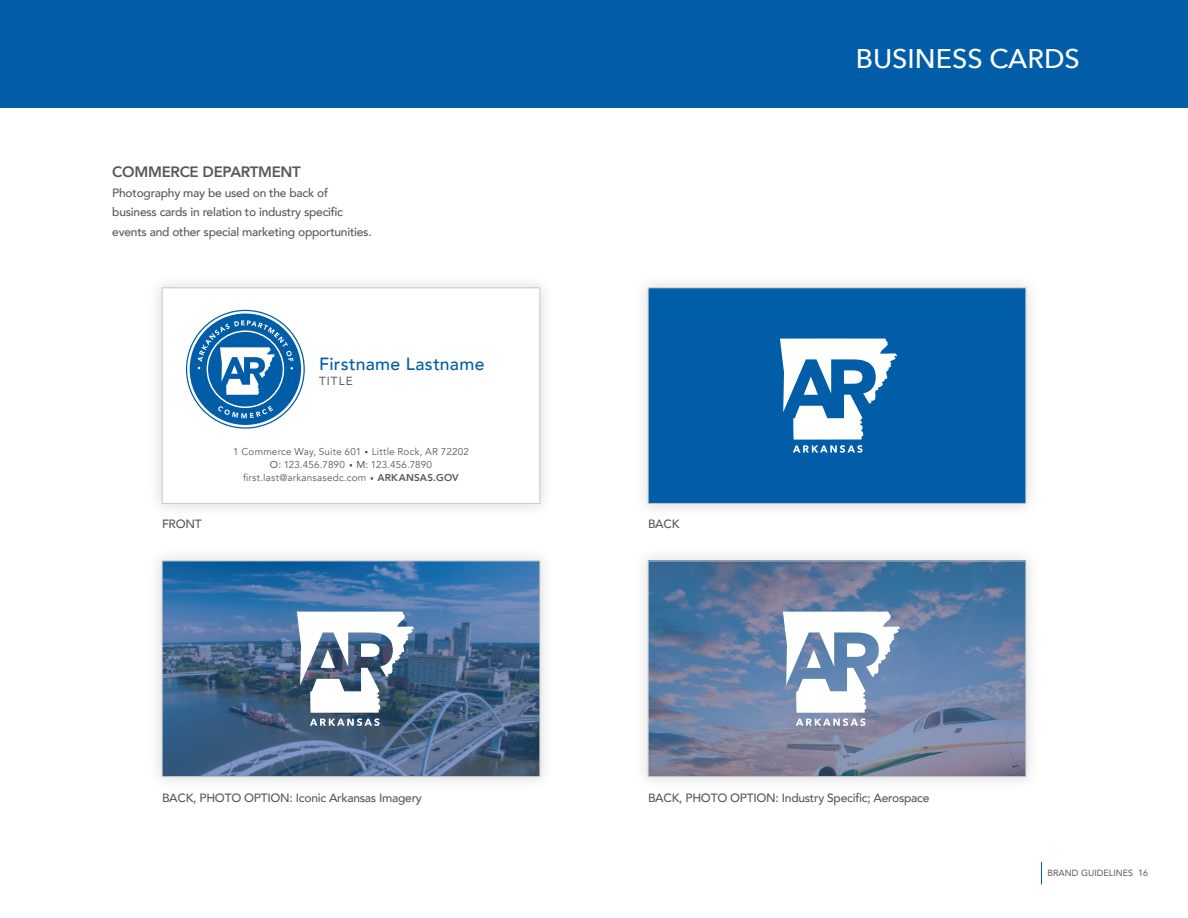
<style>
.page{position:relative;width:1188px;height:918px;background:#fff}
.page>*{position:absolute;margin:0;border:0;box-sizing:border-box;transform-origin:0 0}
.t1{font:500 27px "Avenir Next";color:#fff}
.t2{font:500 17.55px "Avenir";letter-spacing:.02em;color:#015da7}
.t3{font:800 15px "Avenir";letter-spacing:-.02em;color:#57585a}
.t4{font:500 12px/19.5px "Avenir";letter-spacing:-.02em;color:#57585a}
.t5{font:11.7px "Avenir";letter-spacing:.09em;color:#57585a}
.t6{font:9.9px/13.2px "Avenir";letter-spacing:.02em;color:#57585a;text-align:center}
.t7{font:9px "Avenir";color:#57585a}
.s1{font-weight:800}
.s2{font-style:inherit}
</style>
<div class="page">
<svg style="left:1041px;top:862px;width:1px;height:23px"></svg>
<div style="left:0;top:0;width:1188px;height:108px;background:#015da7"></div>
<div style="left:147px;top:273px;width:408px;height:246px;background:#f8f8f8"></div>
<div style="left:162px;top:288px;width:378px;height:215px;background:#fff"></div>
<svg style="left:186px;top:310px;width:119px;height:119px"></svg>
<div style="left:162px;top:288px;width:378px;height:216px;border:1px solid #c7c8ca"></div>
<div style="left:633px;top:546px;width:408px;height:246px;background:#f8f8f8"></div>
<img style="left:650px;top:563px;width:374px;height:212px">
<svg style="left:780px;top:611px;width:120px;height:115px"></svg>
<div style="left:648px;top:561px;width:378px;height:216px;border:1px solid #c7c8ca"></div>
<div style="left:147px;top:546px;width:408px;height:246px;background:#f8f8f8"></div>
<img style="left:164px;top:563px;width:136px;height:127px">
<img style="left:300px;top:563px;width:144px;height:126px">
<img style="left:444px;top:563px;width:94px;height:212px">
<img style="left:164px;top:690px;width:236px;height:85px">
<img style="left:400px;top:689px;width:51px;height:86px">
<svg style="left:297px;top:611px;width:117px;height:115px"></svg>
<div style="left:162px;top:561px;width:378px;height:216px;border:1px solid #c7c8ca"></div>
<div style="left:633px;top:273px;width:408px;height:246px;background:#f8f8f8"></div>
<div style="left:648px;top:288px;width:378px;height:215px;background:#015da7"></div>
<svg style="left:780px;top:338px;width:117px;height:115px"></svg>
<div style="left:648px;top:288px;width:378px;height:216px;border:1px solid #c7c8ca"></div>
<p class="t3" style="left:112px;top:160px;width:190px">COMMERCE DEPARTMENT</p>
<p class="t4" style="left:112px;top:182px;width:261px">Photography may be used on the back of business cards in relation to industry specific events and other special marketing opportunities.</p>
<h2 class="t2" style="left:319px;top:349px;width:167px">Firstname Lastname</h2>
<p class="t5" style="left:319px;top:371px;width:35px">TITLE</p>
<p class="t4" style="left:162px;top:513px;width:41px">FRONT</p>
<p class="t6" style="left:233px;top:445px;width:237px">1 Commerce Way, Suite 601 <span class="s1">∙</span> Little Rock, AR 72202<br><span class="s2">O:</span> 123.456.7890 <span class="s1">∙</span> <span class="s2">M:</span> 123.456.7890 first.last@arkansasedc.com <span class="s1">∙ ARKANSAS.GOV</span></p>
<p class="t4" style="left:648px;top:513px;width:33px">BACK</p>
<h1 class="t1" style="left:856px;top:35px;width:226px">BUSINESS CARDS</h1>
<p class="t4" style="left:162px;top:787px;width:261px">BACK, PHOTO OPTION: Iconic Arkansas Imagery</p>
<p class="t4" style="left:648px;top:787px;width:283px">BACK, PHOTO OPTION: Industry Specific; Aerospace</p>
<p class="t7" style="left:1047px;top:866px;width:102px">BRAND GUIDELINES 16</p>
</div>
